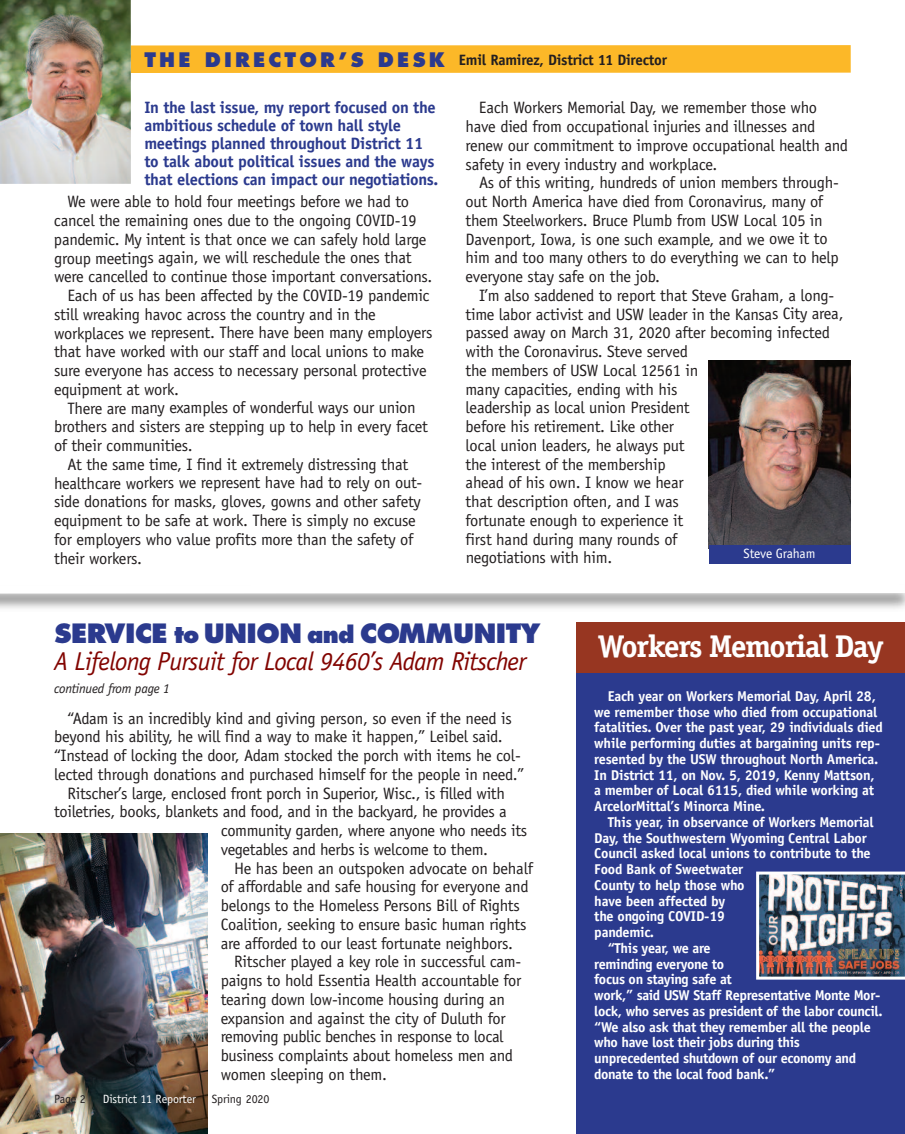
<style>
.page{position:relative;width:905px;height:1134px;background:#fff}
.page>*{position:absolute;margin:0;border:0;box-sizing:border-box;transform-origin:0 0}
.t1{font:700 31.5px "Officina Serif";letter-spacing:-.045em;color:#fff}
.t2{font:italic 25.95px "Officina Sans";letter-spacing:-.025em;color:#820401}
.t3{font:800 25.95px "Futura";letter-spacing:-.02em;color:#2b3a8e}
.t4{font:16.5px/18.8px "Officina Sans";letter-spacing:-.015em;color:#231f20}
.t5{font:700 16.5px/18px "Officina Sans";letter-spacing:-.015em;color:#2b3a8e}
.t6{font:700 15px "Officina Sans";letter-spacing:-.015em;color:#231f20}
.t7{font:700 14.25px/15.8px "Officina Sans";letter-spacing:-.015em;color:#fff}
.t8{font:italic 13.5px "Officina Sans";letter-spacing:-.015em;color:#231f20}
.t9{font:13.5px "Officina Sans";letter-spacing:-.015em;color:#fff}
.t10{font:12px "Officina Sans";letter-spacing:-.01em;color:#fff}
.t11{font:12px "Officina Sans";letter-spacing:-.01em;color:#231f20}
.s1{font-family:"Futura";font-weight:800;font-size:19.5px;color:#2b3a8e}
.s2{font-size:22.8px}
</style>
<div class="page">
<div style="left:116px;top:45px;width:734px;height:28px;background:#fcb828"></div>
<svg style="left:0;top:593px;width:904px;height:1px"></svg>
<img style="left:0;top:0;width:131px;height:184px">
<img style="left:708px;top:361px;width:142px;height:184px">
<img style="left:0;top:834px;width:207px;height:300px">
<div style="left:708px;top:545px;width:142px;height:18px;background:#2b3a8e"></div>
<div style="left:576px;top:622px;width:328px;height:512px;background:#2b3a8e"></div>
<img style="left:756px;top:872px;width:148px;height:108px">
<div style="left:576px;top:622px;width:328px;height:51px;background:#973621"></div>
<p class="t6" style="left:144px;top:55px;width:524px"><span class="s1">T H E D I R E C T O R ’ S D E S K</span> Emil Ramirez, District 11 Director</p>
<p class="t5" style="left:144px;top:100px;width:295px">In the last issue, my report focused on the ambitious schedule of town hall style meetings planned throughout District 11 to talk about political issues and the ways that elections can impact our negotiations.</p>
<p class="t4" style="left:67px;top:194px;width:343px">We were able to hold four meetings before we had to</p>
<p class="t4" style="left:54px;top:212px;width:364px">cancel the remaining ones due to the ongoing COVID-19</p>
<p class="t4" style="left:54px;top:231px;width:374px">pandemic. My intent is that once we can safely hold large</p>
<p class="t4" style="left:54px;top:250px;width:359px">group meetings again, we will reschedule the ones that</p>
<p class="t4" style="left:54px;top:269px;width:380px">were cancelled to continue those important conversations.</p>
<p class="t4" style="left:67px;top:287px;width:363px">Each of us has been affected by the COVID-19 pandemic</p>
<p class="t4" style="left:54px;top:306px;width:323px">still wreaking havoc across the country and in the</p>
<p class="t4" style="left:54px;top:325px;width:380px">workplaces we represent. There have been many employers</p>
<p class="t4" style="left:54px;top:344px;width:371px">that have worked with our staff and local unions to make</p>
<p class="t4" style="left:54px;top:362px;width:374px">sure everyone has access to necessary personal protective</p>
<p class="t4" style="left:54px;top:381px;width:127px">equipment at work.</p>
<p class="t4" style="left:68px;top:400px;width:350px">There are many examples of wonderful ways our union</p>
<p class="t4" style="left:54px;top:419px;width:375px">brothers and sisters are stepping up to help in every facet</p>
<p class="t4" style="left:54px;top:437px;width:140px">of their communities.</p>
<p class="t4" style="left:68px;top:456px;width:342px">At the same time, I find it extremely distressing that</p>
<p class="t4" style="left:54px;top:475px;width:370px">healthcare workers we represent have had to rely on out-</p>
<p class="t4" style="left:54px;top:494px;width:368px">side donations for masks, gloves, gowns and other safety</p>
<p class="t4" style="left:54px;top:512px;width:363px">equipment to be safe at work. There is simply no excuse</p>
<p class="t4" style="left:54px;top:531px;width:360px">for employers who value profits more than the safety of</p>
<p class="t4" style="left:54px;top:550px;width:89px">their workers.</p>
<p class="t4" style="left:465px;top:100px;width:384px;text-indent:13px">Each Workers Memorial Day, we remember those who have died from occupational injuries and illnesses and renew our commitment to improve occupational health and safety in every industry and workplace.</p>
<p class="t4" style="left:465px;top:175px;width:375px;text-indent:13px">As of this writing, hundreds of union members through&shy;out North America have died from Coronavirus, many of them Steelworkers. Bruce Plumb from USW Local 105 in Davenport, Iowa, is one such example, and we owe it to him and too many others to do everything we can to help everyone stay safe on the job.</p>
<p class="t4" style="left:465px;top:287px;width:379px;text-indent:13px">I’m also saddened to report that Steve Graham, a long&shy;time labor activist and USW leader in the Kansas City area, passed away on March 31, 2020 after becoming infected with the Coronavirus. Steve served<br>the members of USW Local 12561 in<br>many capacities, ending with his<br>leadership as local union President<br>before his retirement. Like other<br>local union leaders, he always put<br>the interest of the membership<br>ahead of his own. I know we hear<br>that description often, and I was<br>fortunate enough to experience it<br>first hand during many rounds of<br>negotiations with him.</p>
<p class="t9" style="left:743px;top:548px;width:73px">Steve Graham</p>
<h2 class="t3" style="left:54px;top:617px;width:487px">SERVICE <span class="s2">to</span> UNION <span class="s2">and</span> COMMUNITY</h2>
<h2 class="t2" style="left:54px;top:652px;width:473px">A Lifelong Pursuit for Local 9460’s Adam Ritscher</h2>
<p class="t8" style="left:54px;top:683px;width:117px">continued from page 1</p>
<p class="t4" style="left:68px;top:710px;width:446px">“Adam is an incredibly kind and giving person, so even if the need is</p>
<p class="t4" style="left:54px;top:729px;width:450px">beyond his ability, he will find a way to make it happen,” Leibel said.</p>
<p class="t4" style="left:54px;top:748px;width:468px">“Instead of locking the door, Adam stocked the porch with items he col-</p>
<p class="t4" style="left:54px;top:766px;width:471px">lected through donations and purchased himself for the people in need.”</p>
<p class="t4" style="left:68px;top:785px;width:439px">Ritscher’s large, enclosed front porch in Superior, Wisc., is filled with</p>
<p class="t4" style="left:54px;top:804px;width:454px">toiletries, books, blankets and food, and in the backyard, he provides a</p>
<p class="t4" style="left:221px;top:823px;width:308px">community garden, where anyone who needs its</p>
<p class="t4" style="left:221px;top:841px;width:269px">vegetables and herbs is welcome to them.</p>
<p class="t4" style="left:234px;top:860px;width:300px">He has been an outspoken advocate on behalf</p>
<p class="t4" style="left:221px;top:879px;width:309px">of affordable and safe housing for everyone and</p>
<p class="t4" style="left:221px;top:898px;width:301px">belongs to the Homeless Persons Bill of Rights</p>
<p class="t4" style="left:221px;top:916px;width:307px">Coalition, seeking to ensure basic human rights</p>
<p class="t4" style="left:221px;top:935px;width:294px">are afforded to our least fortunate neighbors.</p>
<p class="t4" style="left:234px;top:954px;width:289px">Ritscher played a key role in successful cam-</p>
<p class="t4" style="left:221px;top:973px;width:302px">paigns to hold Essentia Health accountable for</p>
<p class="t4" style="left:221px;top:991px;width:286px">tearing down low-income housing during an</p>
<p class="t4" style="left:221px;top:1010px;width:286px">expansion and against the city of Duluth for</p>
<p class="t4" style="left:221px;top:1029px;width:284px">removing public benches in response to local</p>
<p class="t4" style="left:221px;top:1048px;width:294px">business complaints about homeless men and</p>
<p class="t4" style="left:221px;top:1066px;width:168px">women sleeping on them.</p>
<p class="t11" style="left:54px;top:1094px;width:33px">Page 2</p>
<p class="t10" style="left:103px;top:1094px;width:95px">District 11 Reporter</p>
<p class="t11" style="left:212px;top:1094px;width:59px">Spring 2020</p>
<h1 class="t1" style="left:597px;top:635px;width:287px">Workers Memorial Day</h1>
<p class="t7" style="left:594px;top:689px;width:290px;text-indent:14px">Each year on Workers Memorial Day, April 28, we remember those who died from occupational fatalities. Over the past year, 29 individuals died while performing duties at bargaining units rep&shy;resented by the USW throughout North America.<br>In District 11, on Nov. 5, 2019, Kenny Mattson, a member of Local 6115, died while working at ArcelorMittal’s Minorca Mine.</p>
<p class="t7" style="left:608px;top:815px;width:267px">This year, in observance of Workers Memorial</p>
<p class="t7" style="left:594px;top:831px;width:274px">Day, the Southwestern Wyoming Central Labor</p>
<p class="t7" style="left:594px;top:847px;width:278px">Council asked local unions to contribute to the</p>
<p class="t7" style="left:594px;top:863px;width:150px">Food Bank of Sweetwater</p>
<p class="t7" style="left:594px;top:878px;width:152px">County to help those who</p>
<p class="t7" style="left:594px;top:894px;width:133px">have been affected by</p>
<p class="t7" style="left:594px;top:910px;width:132px">the ongoing COVID-19</p>
<p class="t7" style="left:594px;top:926px;width:61px">pandemic.</p>
<p class="t7" style="left:608px;top:941px;width:104px">“This year, we are</p>
<p class="t7" style="left:594px;top:957px;width:131px">reminding everyone to</p>
<p class="t7" style="left:594px;top:973px;width:139px">focus on staying safe at</p>
<p class="t7" style="left:594px;top:989px;width:287px">work,” said USW Staff Representative Monte Mor-</p>
<p class="t7" style="left:594px;top:1004px;width:290px">lock, who serves as president of the labor council.</p>
<p class="t7" style="left:594px;top:1020px;width:278px">“We also ask that they remember all the people</p>
<p class="t7" style="left:594px;top:1036px;width:207px">who have lost their jobs during this</p>
<p class="t7" style="left:594px;top:1052px;width:263px">unprecedented shutdown of our economy and</p>
<p class="t7" style="left:594px;top:1067px;width:182px">donate to the local food bank.”</p>
</div>
